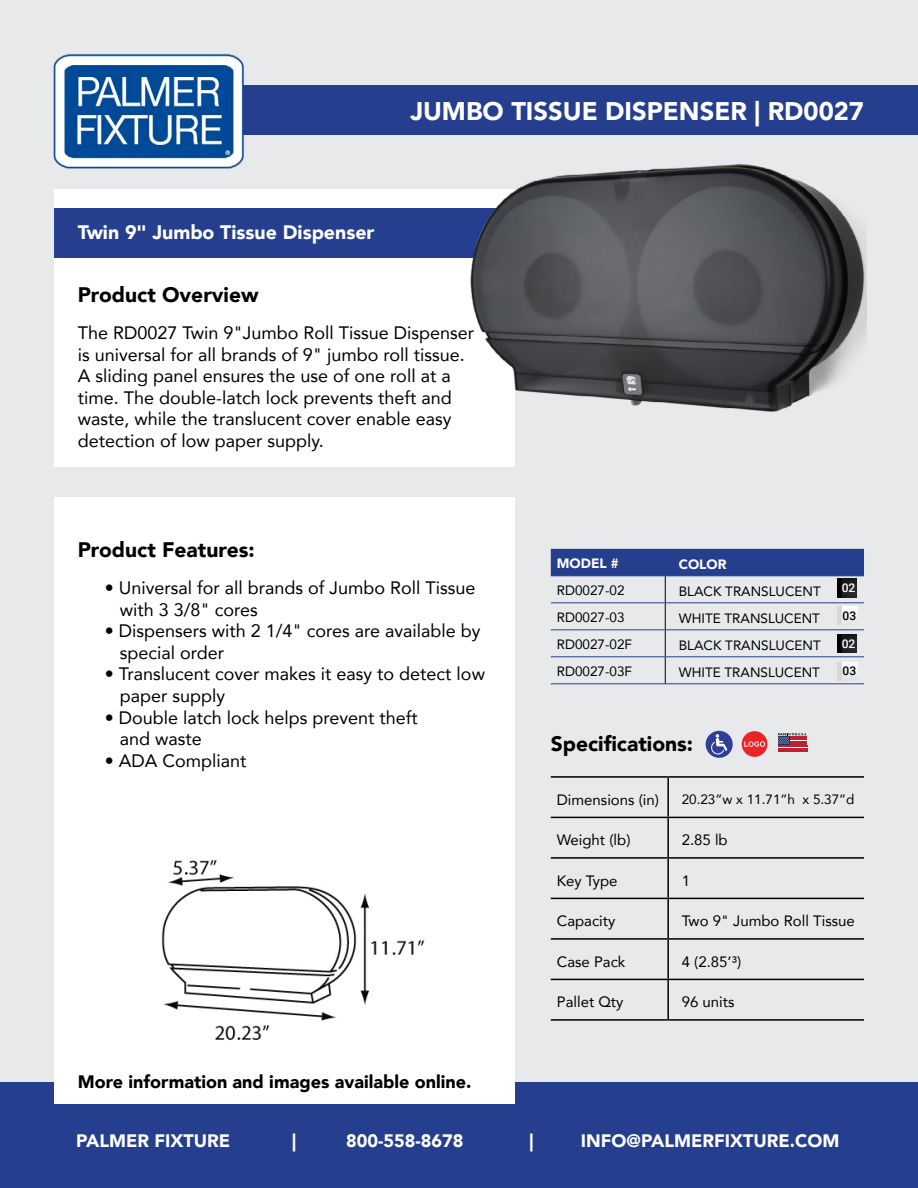
<style>
.page{position:relative;width:918px;height:1188px;background:#fff}
.page>*{position:absolute;margin:0;border:0;box-sizing:border-box;transform-origin:0 0}
.t1{font:900 25.5px "Avenir";color:#fff}
.t2{font:900 21px "Avenir";color:#000}
.t3{font:900 19.5px "Avenir";color:#fff}
.t4{font:18px/21.6px "Avenir";color:#000}
.t5{font:900 18px "Avenir";color:#fff}
.t6{font:900 18px "Avenir";color:#000}
.t7{font:15px "Avenir";color:#000}
.t8{font:13.5px "Avenir";color:#000}
.t9{font:900 13.5px "Avenir";color:#fff}
.t10{font:500 12px "Roboto";color:#fff}
.t11{font:500 12px "Roboto";color:#000}
</style>
<div class="page">
<div style="left:0;top:0;width:918px;height:1107px;background:#e8e9ea"></div>
<div style="left:54px;top:189px;width:460px;height:278px;background:#fff"></div>
<div style="left:0;top:1082px;width:918px;height:106px;background:#253f8e"></div>
<div style="left:54px;top:497px;width:460px;height:607px;background:#fff"></div>
<div style="left:54px;top:208px;width:460px;height:50px;background:#253f8e"></div>
<hr style="left:551px;top:683px;width:114px;height:1px;background:#253f8e">
<hr style="left:665px;top:683px;width:199px;height:1px;background:#253f8e">
<svg style="left:551px;top:549px;width:313px;height:134px"></svg>
<div style="left:218px;top:86px;width:700px;height:49px;background:#253f8e"></div>
<img style="left:53px;top:54px;width:196px;height:115px">
<img style="left:161px;top:859px;width:264px;height:181px">
<hr style="left:551px;top:776px;width:117px;height:2px;background:#000">
<hr style="left:668px;top:776px;width:196px;height:2px;background:#000">
<hr style="left:551px;top:817px;width:117px;height:1px;background:#000">
<hr style="left:668px;top:817px;width:196px;height:1px;background:#000">
<hr style="left:551px;top:857px;width:117px;height:2px;background:#000">
<hr style="left:668px;top:857px;width:196px;height:2px;background:#000">
<hr style="left:551px;top:938px;width:117px;height:2px;background:#000">
<hr style="left:668px;top:938px;width:196px;height:2px;background:#000">
<hr style="left:667px;top:778px;width:2px;height:39px;background:#000">
<hr style="left:667px;top:818px;width:2px;height:39px;background:#000">
<hr style="left:667px;top:859px;width:2px;height:39px;background:#000">
<hr style="left:551px;top:898px;width:117px;height:1px;background:#000">
<hr style="left:668px;top:898px;width:196px;height:1px;background:#000">
<hr style="left:667px;top:899px;width:2px;height:39px;background:#000">
<hr style="left:667px;top:940px;width:2px;height:39px;background:#000">
<hr style="left:551px;top:979px;width:117px;height:1px;background:#000">
<hr style="left:668px;top:979px;width:196px;height:1px;background:#000">
<hr style="left:667px;top:980px;width:2px;height:39px;background:#000">
<hr style="left:551px;top:1019px;width:117px;height:2px;background:#000">
<hr style="left:668px;top:1019px;width:196px;height:2px;background:#000">
<div style="left:706px;top:731px;width:27px;height:27px;background:#2f3e99;border-radius:50%"></div>
<svg style="left:711px;top:734px;width:16px;height:20px"></svg>
<img style="left:470px;top:164px;width:397px;height:267px">
<svg style="left:778px;top:733px;width:29px;height:19px"></svg>
<div style="left:742px;top:731px;width:25px;height:26px;background:#ea2526;border-radius:50%"></div>
<svg style="left:744px;top:741px;width:21px;height:6px"></svg>
<img style="left:837px;top:579px;width:20px;height:18px">
<img style="left:837px;top:634px;width:20px;height:19px">
<img style="left:837px;top:606px;width:21px;height:19px">
<img style="left:837px;top:662px;width:21px;height:18px">
<h1 class="t1" style="left:410px;top:89px;width:455px">JUMBO TISSUE DISPENSER | RD0027</h1>
<p class="t3" style="left:78px;top:215px;width:298px">Twin 9" Jumbo Tissue Dispenser</p>
<p class="t2" style="left:78px;top:276px;width:182px">Product Overview</p>
<p class="t4" style="left:78px;top:321px;width:398px">The RD0027 Twin 9"Jumbo Roll Tissue Dispenser is universal for all brands of 9" jumbo roll tissue.<br>A sliding panel ensures the use of one roll at a time. The double-latch lock prevents theft and waste, while the translucent cover enable easy detection of low paper supply.</p>
<p class="t2" style="left:78px;top:531px;width:178px">Product Features:</p>
<p class="t4" style="left:120px;top:576px;width:357px;text-indent:-15px">• Universal for all brands of Jumbo Roll Tissue with 3 3/8" cores</p>
<p class="t4" style="left:120px;top:620px;width:362px;text-indent:-15px">• Dispensers with 2 1/4" cores are available by special order</p>
<p class="t4" style="left:120px;top:663px;width:367px;text-indent:-15px">• Translucent cover makes it easy to detect low paper supply</p>
<p class="t4" style="left:120px;top:706px;width:300px;text-indent:-15px">• Double latch lock helps prevent theft and waste</p>
<p class="t4" style="left:105px;top:749px;width:143px">• ADA Compliant</p>
<p class="t6" style="left:78px;top:1067px;width:395px">More information and images available online.</p>
<p class="t9" style="left:557px;top:552px;width:63px">MODEL #</p>
<p class="t9" style="left:679px;top:553px;width:49px">COLOR</p>
<p class="t8" style="left:557px;top:580px;width:69px">RD0027-02</p>
<p class="t8" style="left:679px;top:581px;width:144px">BLACK TRANSLUCENT</p>
<p class="t8" style="left:557px;top:607px;width:69px">RD0027-03</p>
<p class="t8" style="left:679px;top:608px;width:143px">WHITE TRANSLUCENT</p>
<p class="t8" style="left:557px;top:634px;width:77px">RD0027-02F</p>
<p class="t8" style="left:679px;top:635px;width:144px">BLACK TRANSLUCENT</p>
<p class="t8" style="left:557px;top:661px;width:77px">RD0027-03F</p>
<p class="t8" style="left:679px;top:662px;width:143px">WHITE TRANSLUCENT</p>
<p class="t10" style="left:842px;top:580px;width:15px">02</p>
<p class="t11" style="left:843px;top:607px;width:15px">03</p>
<p class="t10" style="left:842px;top:635px;width:15px">02</p>
<p class="t11" style="left:843px;top:663px;width:15px">03</p>
<p class="t2" style="left:551px;top:726px;width:144px">Specifications:</p>
<p class="t7" style="left:557px;top:787px;width:104px">Dimensions (in)</p>
<p class="t8" style="left:682px;top:788px;width:174px">20.23”w x 11.71”h x 5.37”d</p>
<p class="t7" style="left:557px;top:828px;width:75px">Weight (lb)</p>
<p class="t7" style="left:682px;top:828px;width:48px">2.85 lb</p>
<p class="t7" style="left:557px;top:868px;width:62px">Key Type</p>
<p class="t7" style="left:682px;top:868px;width:10px">1</p>
<p class="t7" style="left:557px;top:909px;width:60px">Capacity</p>
<p class="t7" style="left:682px;top:909px;width:175px">Two 9" Jumbo Roll Tissue</p>
<p class="t7" style="left:557px;top:949px;width:70px">Case Pack</p>
<p class="t7" style="left:682px;top:949px;width:61px">4 (2.85’³)</p>
<p class="t7" style="left:557px;top:990px;width:68px">Pallet Qty</p>
<p class="t7" style="left:682px;top:990px;width:54px">96 units</p>
<p class="t5" style="left:76px;top:1126px;width:156px">PALMER FIXTURE</p>
<p class="t5" style="left:292px;top:1126px;width:5px">|</p>
<p class="t5" style="left:346px;top:1126px;width:119px">800-558-8678</p>
<p class="t5" style="left:530px;top:1126px;width:5px">|</p>
<p class="t5" style="left:581px;top:1126px;width:260px">INFO@PALMERFIXTURE.COM</p>
</div>
